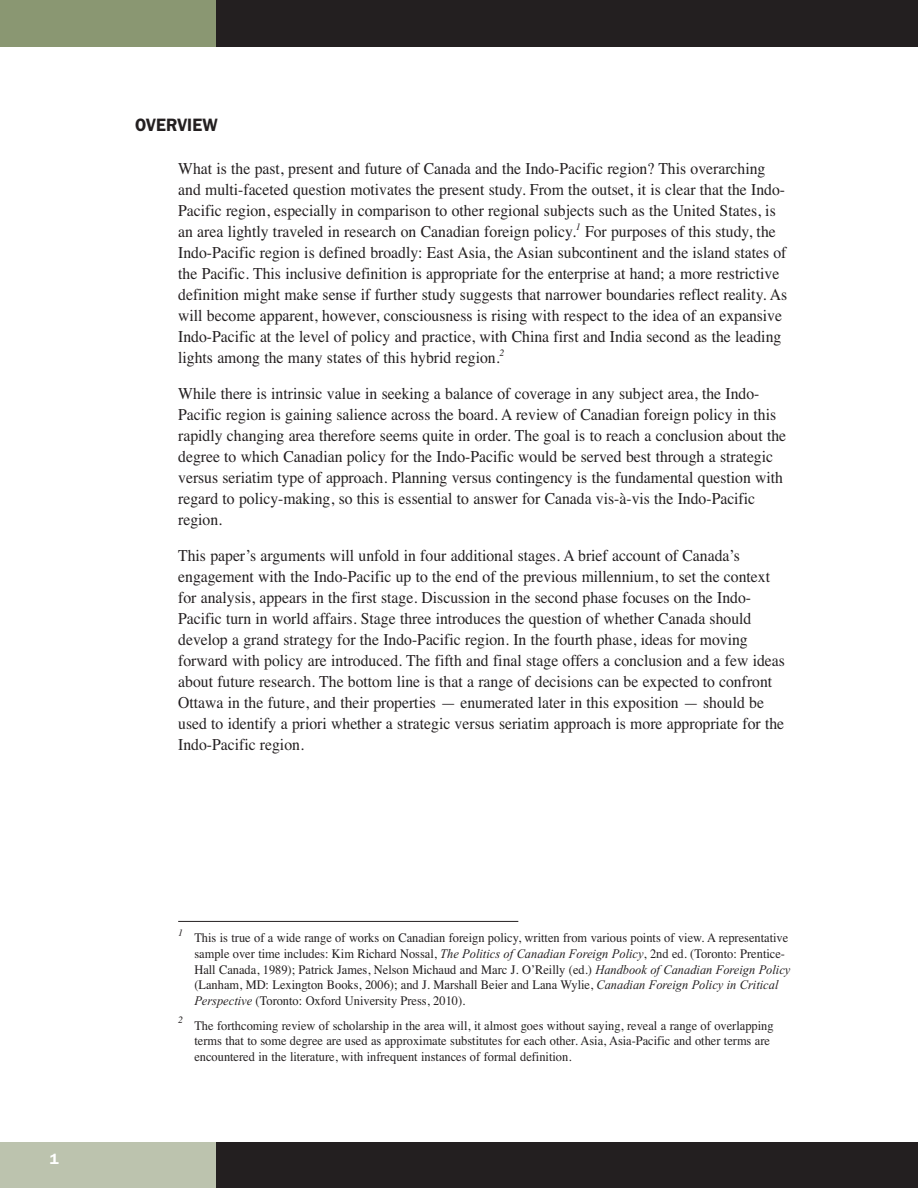
<style>
.page{position:relative;width:918px;height:1188px;background:#fff}
.page>*{position:absolute;margin:0;border:0;box-sizing:border-box;transform-origin:0 0}
.t1{font:600 18px "Franklin Gothic";color:#231f20;scale:.95 1}
.t2{font:16.5px/21px "Times";color:#231f20;scale:.95 1}
.t3{font:600 15px "Franklin Gothic";color:#fff}
.t4{font:13.05px/15.8px "Times";color:#231f20;scale:.95 1}
.t5{font:italic 9.75px "Times";color:#231f20}
.s1{font-family:"Times New Roman";font-style:italic}
</style>
<div class="page">
<hr style="left:178px;top:921px;width:340px;height:1px;background:#231f20">
<div style="left:209px;top:1143px;width:709px;height:45px;background:#231f20"></div>
<div style="left:0;top:1143px;width:216px;height:45px;background:#bcc3ae"></div>
<div style="left:207px;top:0;width:711px;height:47px;background:#231f20"></div>
<div style="left:0;top:0;width:216px;height:47px;background:#8a9772"></div>
<p class="t3" style="left:50px;top:1153px;width:10px">1</p>
<p class="t1" style="left:135px;top:119px;width:89px">OVERVIEW</p>
<p class="t2" style="left:178px;top:159px;width:643px">What is the past, present and future of Canada and the Indo-Pacific region? This overarching and multi-faceted question motivates the present study. From the outset, it is clear that the Indo-Pacific region, especially in comparison to other regional subjects such as the United States, is an area lightly traveled in research on Canadian foreign policy.<sup>1</sup> For purposes of this study, the Indo-Pacific region is defined broadly: East Asia, the Asian subcontinent and the island states of the Pacific. This inclusive definition is appropriate for the enterprise at hand; a more restrictive definition might make sense if further study suggests that narrower boundaries reflect reality. As will become apparent, however, consciousness is rising with respect to the idea of an expansive Indo-Pacific at the level of policy and practice, with China first and India second as the leading lights among the many states of this hybrid region.<sup>2</sup></p>
<p class="t2" style="left:178px;top:384px;width:642px">While there is intrinsic value in seeking a balance of coverage in any subject area, the Indo-Pacific region is gaining salience across the board. A review of Canadian foreign policy in this rapidly changing area therefore seems quite in order. The goal is to reach a conclusion about the degree to which Canadian policy for the Indo-Pacific would be served best through a strategic versus seriatim type of approach. Planning versus contingency is the fundamental question with regard to policy-making, so this is essential to answer for Canada vis-à-vis the Indo-Pacific region.</p>
<p class="t2" style="left:178px;top:547px;width:640px">This paper’s arguments will unfold in four additional stages. A brief account of Canada’s engagement with the Indo-Pacific up to the end of the previous millennium, to set the context for analysis, appears in the first stage. Discussion in the second phase focuses on the Indo-Pacific turn in world affairs. Stage three introduces the question of whether Canada should develop a grand strategy for the Indo-Pacific region. In the fourth phase, ideas for moving forward with policy are introduced. The fifth and final stage offers a conclusion and a few ideas about future research. The bottom line is that a range of decisions can be expected to confront Ottawa in the future, and their properties — enumerated later in this exposition — should be used to identify a priori whether a strategic versus seriatim approach is more appropriate for the Indo-Pacific region.</p>
<p class="t5" style="left:178px;top:929px;width:6px">1</p>
<p class="t5" style="left:178px;top:1016px;width:6px">2</p>
<p class="t4" style="left:194px;top:931px;width:629px">This is true of a wide range of works on Canadian foreign policy, written from various points of view. A representative sample over time includes: Kim Richard Nossal, <span class="s1">The Politics of Canadian Foreign Policy</span>, 2nd ed. (Toronto: Prentice-Hall Canada, 1989); Patrick James, Nelson Michaud and Marc J. O’Reilly (ed.) <span class="s1">Handbook of Canadian Foreign Policy </span>(Lanham, MD: Lexington Books, 2006); and J. Marshall Beier and Lana Wylie, <span class="s1">Canadian Foreign Policy in Critical Perspective</span> (Toronto: Oxford University Press, 2010).</p>
<p class="t4" style="left:194px;top:1019px;width:611px">The forthcoming review of scholarship in the area will, it almost goes without saying, reveal a range of overlapping terms that to some degree are used as approximate substitutes for each other. Asia, Asia-Pacific and other terms are encountered in the literature, with infrequent instances of formal definition.</p>
</div>
